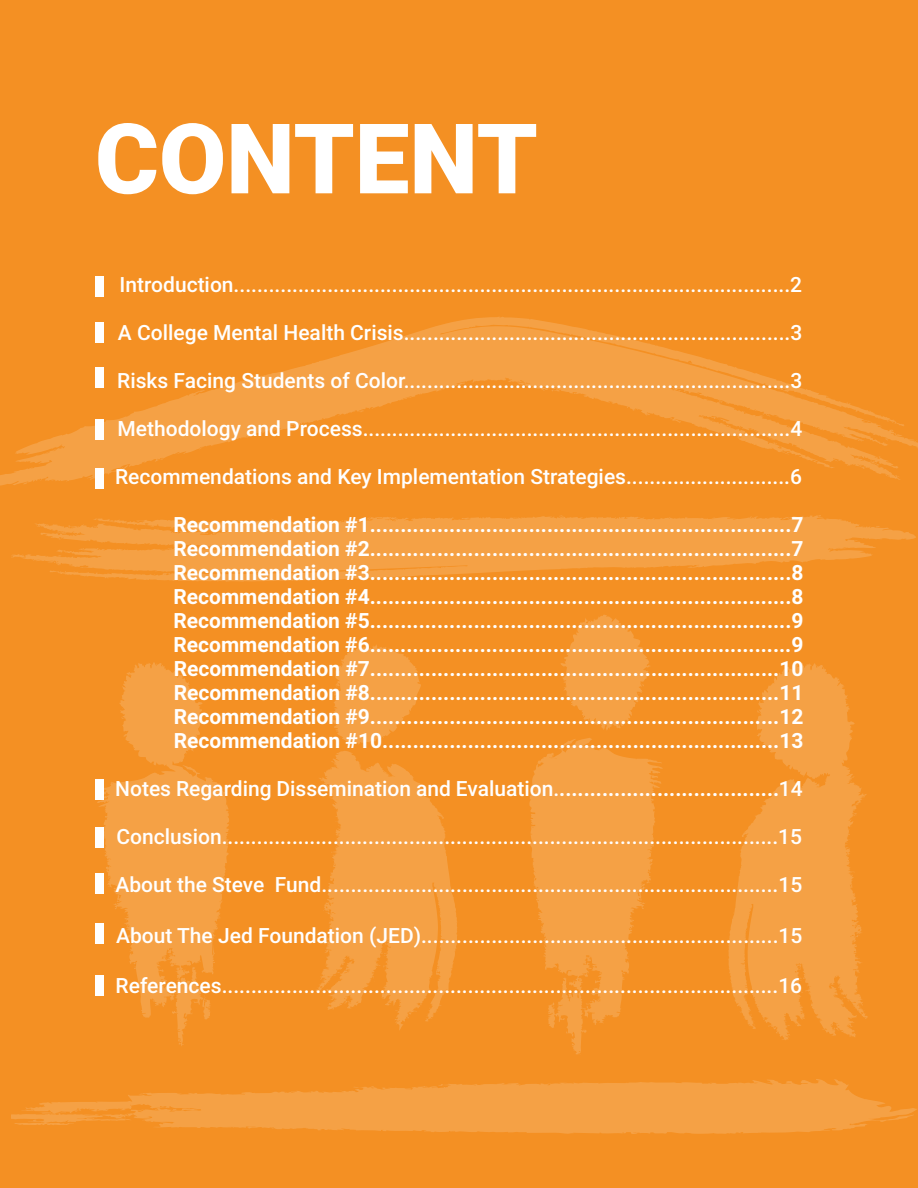
<style>
.page{position:relative;width:918px;height:1188px;background:#fff}
.page>*{position:absolute;margin:0;border:0;box-sizing:border-box;transform-origin:0 0}
.t1{font:900 97.5px "Roboto";color:#fff}
.t2{font:500 21px "Roboto";color:#fff}
.t3{font:700 21px/24px "Roboto";color:#fff;text-align:justify}
.s1{font-weight:700}
</style>
<div class="page">
<div style="left:0;top:255px;width:918px;height:933px;background:#f49023"></div>
<div style="left:0;top:0;width:918px;height:933px;background:#f49023"></div>
<div style="left:95px;top:276px;width:8px;height:21px;background:#fff"></div>
<div style="left:95px;top:468px;width:8px;height:21px;background:#fff"></div>
<div style="left:95px;top:827px;width:8px;height:21px;background:#fff"></div>
<div style="left:95px;top:924px;width:8px;height:20px;background:#fff"></div>
<div style="left:95px;top:779px;width:8px;height:20px;background:#fff"></div>
<div style="left:95px;top:873px;width:8px;height:21px;background:#fff"></div>
<svg style="left:11px;top:515px;width:905px;height:67px;fill:#f5a145"></svg>
<svg style="left:0;top:317px;width:918px;height:170px"></svg>
<svg style="left:561px;top:615px;width:89px;height:115px"></svg>
<svg style="left:728px;top:661px;width:140px;height:379px;fill:#f5a145"></svg>
<svg style="left:316px;top:751px;width:141px;height:279px"></svg>
<svg style="left:333px;top:645px;width:88px;height:99px"></svg>
<svg style="left:96px;top:662px;width:133px;height:384px;fill:#f5a145"></svg>
<svg style="left:11px;top:1079px;width:906px;height:55px;fill:#f5a145"></svg>
<svg style="left:529px;top:738px;width:134px;height:316px"></svg>
<div style="left:95px;top:975px;width:9px;height:21px;background:#fff"></div>
<h1 class="t1" style="left:95px;top:90px;width:444px">CONTENT</h1>
<p class="t2" style="left:120px;top:270px;width:684px">Introduction...............................................................................................2</p>
<p class="t2" style="left:118px;top:318px;width:686px">A College Mental Health Crisis..................................................................3</p>
<p class="t2" style="left:117px;top:366px;width:687px">Risks Facing Students of Color..................................................................3</p>
<p class="t2" style="left:118px;top:414px;width:686px">Methodology and Process.........................................................................4</p>
<p class="t2" style="left:115px;top:462px;width:688px">Recommendations and Key Implementation Strategies............................6</p>
<p class="t3" style="left:174px;top:512px;width:631px">Recommendation #1.....................................................................7<br>Recommendation #2.....................................................................7<br>Recommendation #3.....................................................................8<br>Recommendation #4.....................................................................8<br>Recommendation #5.....................................................................9<br>Recommendation #6.....................................................................9<br>Recommendation #7...................................................................10<br>Recommendation #8...................................................................11<br>Recommendation #9...................................................................12<br>Recommendation #10.................................................................13</p>
<p class="t2" style="left:115px;top:774px;width:689px">Notes Regarding Dissemination and Evaluation.<span class="s1">....................................</span>14</p>
<p class="t2" style="left:117px;top:822px;width:687px">Conclusion...............................................................................................15</p>
<p class="t2" style="left:115px;top:870px;width:688px">About the Steve Fund..............................................................................15</p>
<p class="t2" style="left:116px;top:920px;width:688px">About The Jed Foundation (JED).............................................................15</p>
<p class="t2" style="left:116px;top:971px;width:688px">References...............................................................................................16</p>
</div>
